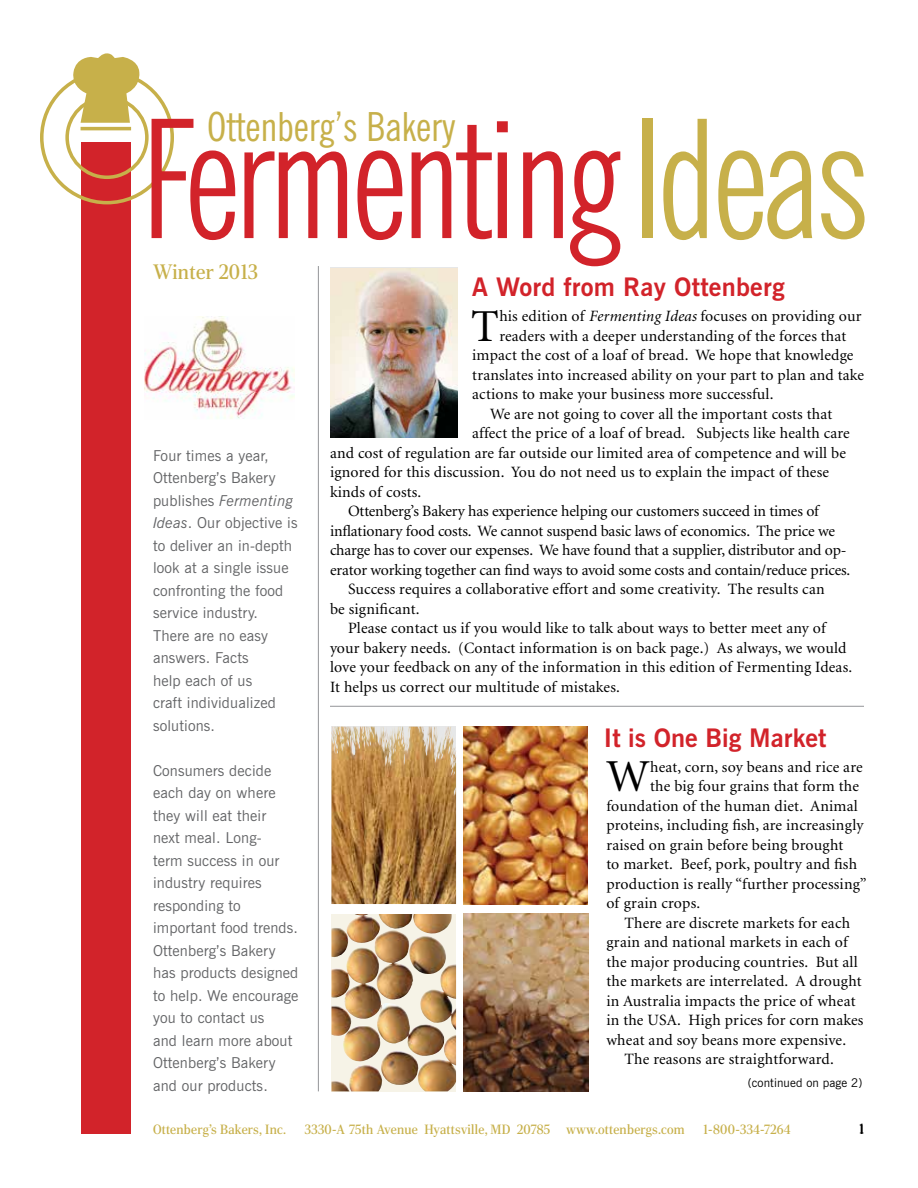
<style>
.page{position:relative;width:918px;height:1188px;background:#fff}
.page>*{position:absolute;margin:0;border:0;box-sizing:border-box;transform-origin:0 0}
.t1{font:extra-condensed 165px "News Gothic BT";letter-spacing:-.03em;color:#d2232a}
.t2{font:45.75px "Minion";color:#000}
.t3{font:condensed 40.05px "News Gothic BT";color:#c7b04a}
.t4{font:700 25.5px "News Gothic BT";letter-spacing:.005em;color:#d2232a}
.t5{font:21px "Rocky";letter-spacing:.02em;color:#c7b04a}
.t6{font:15.75px "Minion";letter-spacing:.01em;color:#000}
.t7{font:15.75px "Minion";letter-spacing:-.01em;color:#000}
.t8{font:15px/22.5px "News Gothic BT";letter-spacing:.01em;color:#636466}
.t9{font:13.5px "Rocky";letter-spacing:.02em;color:#c7b04a}
.t10{font:13.5px "Rocky";color:#000}
.t11{font:12px "News Gothic BT";letter-spacing:.01em;color:#000}
.s1{color:#c7b04a}
.s2{font-style:italic}
</style>
<div class="page">
<div style="left:81px;top:142px;width:49px;height:991px;background:#d2232a"></div>
<div style="left:40px;top:70px;width:134px;height:134px;border:4px solid #c7b04a;border-radius:50%"></div>
<div style="left:65px;top:96px;width:84px;height:83px;border:4px solid #c7b04a;border-radius:50%"></div>
<svg style="left:71px;top:53px;width:70px;height:70px"></svg>
<hr style="left:81px;top:127px;width:50px;height:3px;background:#c7b04a">
<img style="left:144px;top:317px;width:151px;height:102px">
<img style="left:330px;top:268px;width:127px;height:170px">
<hr style="left:318px;top:266px;width:1px;height:825px;background:#939598">
<hr style="left:330px;top:706px;width:534px;height:1px;background:#939598">
<svg style="left:332px;top:727px;width:124px;height:177px;background:#b08148"></svg>
<img style="left:404px;top:727px;width:47px;height:27px">
<img style="left:463px;top:727px;width:125px;height:177px">
<img style="left:332px;top:1058px;width:124px;height:33px">
<img style="left:332px;top:914px;width:124px;height:144px">
<img style="left:463px;top:914px;width:125px;height:177px">
<h3 class="t3" style="left:207px;top:103px;width:250px">Ottenberg’s Bakery</h3>
<h1 class="t1" style="left:142px;top:79px;width:727px">Fermenting<span class="s1">Ideas</span></h1>
<h3 class="t5" style="left:153px;top:260px;width:106px">Winter 2013</h3>
<h3 class="t4" style="left:472px;top:271px;width:314px">A Word from Ray Ottenberg</h3>
<h2 class="t2" style="left:471px;top:304px;width:29px">T</h2>
<p class="t6" style="left:499px;top:309px;width:364px">his edition of <span class="s2">Fermenting Ideas</span> focuses on providing our</p>
<p class="t6" style="left:499px;top:328px;width:348px">readers with a deeper understanding of the forces that</p>
<p class="t6" style="left:472px;top:348px;width:383px">impact the cost of a loaf of bread. We hope that knowledge</p>
<p class="t6" style="left:472px;top:367px;width:393px">translates into increased ability on your part to plan and take</p>
<p class="t6" style="left:472px;top:387px;width:303px">actions to make your business more successful.</p>
<p class="t6" style="left:490px;top:406px;width:344px">We are not going to cover all the important costs that</p>
<p class="t6" style="left:472px;top:426px;width:379px">affect the price of a loaf of bread. Subjects like health care</p>
<p class="t6" style="left:330px;top:445px;width:518px">and cost of regulation are far outside our limited area of competence and will be</p>
<p class="t6" style="left:330px;top:465px;width:501px">ignored for this discussion. You do not need us to explain the impact of these</p>
<p class="t6" style="left:330px;top:484px;width:93px">kinds of costs.</p>
<p class="t7" style="left:348px;top:504px;width:472px">Ottenberg’s Bakery has experience helping our customers succeed in times of</p>
<p class="t7" style="left:330px;top:523px;width:507px">inflationary food costs. We cannot suspend basic laws of economics. The price we</p>
<p class="t7" style="left:330px;top:543px;width:518px">charge has to cover our expenses. We have found that a supplier, distributor and op-</p>
<p class="t7" style="left:330px;top:562px;width:522px">erator working together can find ways to avoid some costs and contain/reduce prices.</p>
<p class="t6" style="left:348px;top:582px;width:478px">Success requires a collaborative effort and some creativity. The results can</p>
<p class="t6" style="left:330px;top:601px;width:91px">be significant.</p>
<p class="t6" style="left:348px;top:621px;width:479px">Please contact us if you would like to talk about ways to better meet any of</p>
<p class="t6" style="left:330px;top:640px;width:518px">your bakery needs. (Contact information is on back page.) As always, we would</p>
<p class="t6" style="left:330px;top:660px;width:524px">love your feedback on any of the information in this edition of Fermenting Ideas.</p>
<p class="t6" style="left:330px;top:679px;width:291px">It helps us correct our multitude of mistakes.</p>
<p class="t8" style="left:153px;top:444px;width:146px">Four times a year,<br>Ottenberg’s Bakery publishes <span class="s2">Fermenting<br>Ideas</span>. Our objective is to deliver an in-depth look at a single issue confronting the food service industry.<br>There are no easy answers. Facts<br>help each of us<br>craft individualized solutions.</p>
<p class="t8" style="left:153px;top:759px;width:147px">Consumers decide each day on where they will eat their<br>next meal. Long-<br>term success in our industry requires responding to important food trends.<br>Ottenberg’s Bakery has products designed to help. We encourage you to contact us<br>and learn more about<br>Ottenberg’s Bakery and our products.</p>
<h3 class="t4" style="left:604px;top:723px;width:224px">It is One Big Market</h3>
<h2 class="t2" style="left:606px;top:754px;width:45px">W</h2>
<p class="t6" style="left:650px;top:759px;width:214px">heat, corn, soy beans and rice are</p>
<p class="t6" style="left:650px;top:779px;width:211px">the big four grains that form the</p>
<p class="t6" style="left:606px;top:798px;width:253px">foundation of the human diet. Animal</p>
<p class="t6" style="left:606px;top:818px;width:259px">proteins, including fish, are increasingly</p>
<p class="t6" style="left:606px;top:837px;width:239px">raised on grain before being brought</p>
<p class="t6" style="left:606px;top:857px;width:252px">to market. Beef, pork, poultry and fish</p>
<p class="t6" style="left:606px;top:876px;width:262px">production is really “further processing”</p>
<p class="t6" style="left:606px;top:896px;width:95px">of grain crops.</p>
<p class="t6" style="left:624px;top:915px;width:227px">There are discrete markets for each</p>
<p class="t6" style="left:606px;top:935px;width:243px">grain and national markets in each of</p>
<p class="t6" style="left:606px;top:954px;width:253px">the major producing countries. But all</p>
<p class="t6" style="left:606px;top:974px;width:257px">the markets are interrelated. A drought</p>
<p class="t6" style="left:606px;top:993px;width:251px">in Australia impacts the price of wheat</p>
<p class="t6" style="left:606px;top:1012px;width:259px">in the USA. High prices for corn makes</p>
<p class="t6" style="left:606px;top:1032px;width:241px">wheat and soy beans more expensive.</p>
<p class="t6" style="left:624px;top:1051px;width:211px">The reasons are straightforward.</p>
<p class="t11" style="left:748px;top:1075px;width:116px">(continued on page 2)</p>
<p class="t9" style="left:153px;top:1122px;width:135px">Ottenberg’s Bakers, Inc.</p>
<p class="t9" style="left:305px;top:1122px;width:381px">3330-A 75th Avenue Hyattsville, MD 20785 www.ottenbergs.com</p>
<p class="t9" style="left:704px;top:1122px;width:88px">1-800-334-7264</p>
<p class="t10" style="left:860px;top:1121px;width:6px">1</p>
</div>
